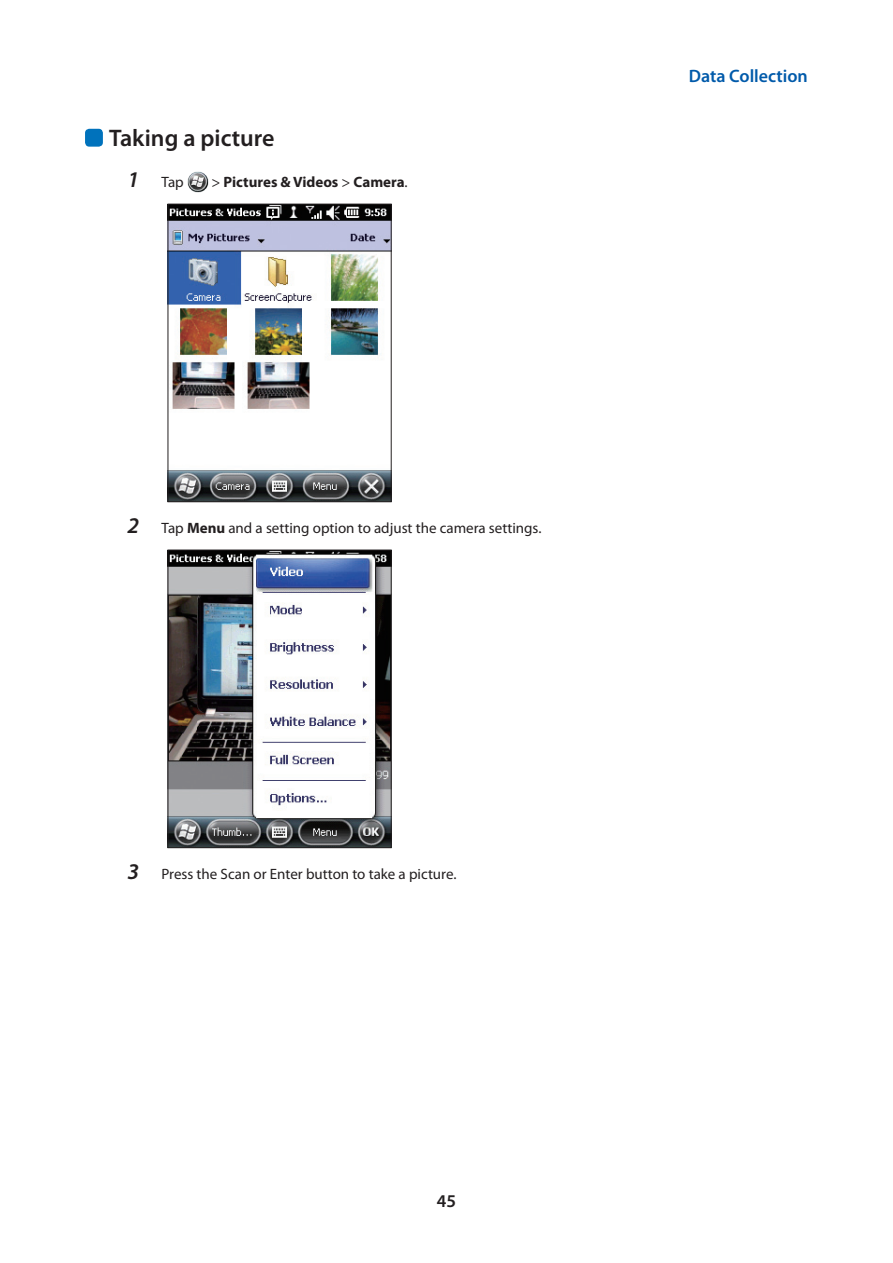
<style>
.page{position:relative;width:893px;height:1263px;background:#fff}
.page>*{position:absolute;margin:0;border:0;box-sizing:border-box;transform-origin:0 0}
.Heading_2{font:600 24px "Myriad Pro";color:#231f20}
.Heading_1{font:600 18px "Myriad Pro";color:#015aaa}
.page_number{font:600 18px "Myriad Pro";color:#231f20}
.number_body{font:15px "Myriad Pro";color:#231f20}
.number_body-2{font:700 15px "Myriad Pro";color:#231f20}
.s1{font-weight:600;font-style:italic;font-size:22.5px}
.s2{font-weight:400}
.s3{font-weight:700}
</style>
<div class="page">
<div style="left:85px;top:129px;width:18px;height:18px;background:#0072bc;border-radius:4px"></div>
<img style="left:187px;top:171px;width:21px;height:22px">
<img style="left:170px;top:206px;width:220px;height:294px">
<div style="left:168px;top:204px;width:224px;height:298px;border:1px solid #231f20"></div>
<img style="left:170px;top:552px;width:220px;height:294px">
<div style="left:168px;top:550px;width:224px;height:298px;border:1px solid #231f20"></div>
<p class="Heading_2" style="left:109px;top:122px;width:167px">Taking a picture</p>
<p class="number_body" style="left:128px;top:173px;width:58px"><span class="s1">1</span> Tap</p>
<p class="number_body-2" style="left:211px;top:173px;width:198px"><span class="s2">&gt;</span> Pictures &amp; Videos <span class="s2">&gt;</span> Camera<span class="s2">.</span></p>
<p class="number_body" style="left:128px;top:519px;width:415px"><span class="s1">2</span> Tap <span class="s3">Menu</span> and a setting option to adjust the camera settings.</p>
<p class="number_body" style="left:128px;top:865px;width:330px"><span class="s1">3</span> Press the Scan or Enter button to take a picture.</p>
<p class="page_number" style="left:437px;top:1190px;width:21px">45</p>
<p class="Heading_1" style="left:689px;top:64px;width:121px">Data Collection</p>
</div>
